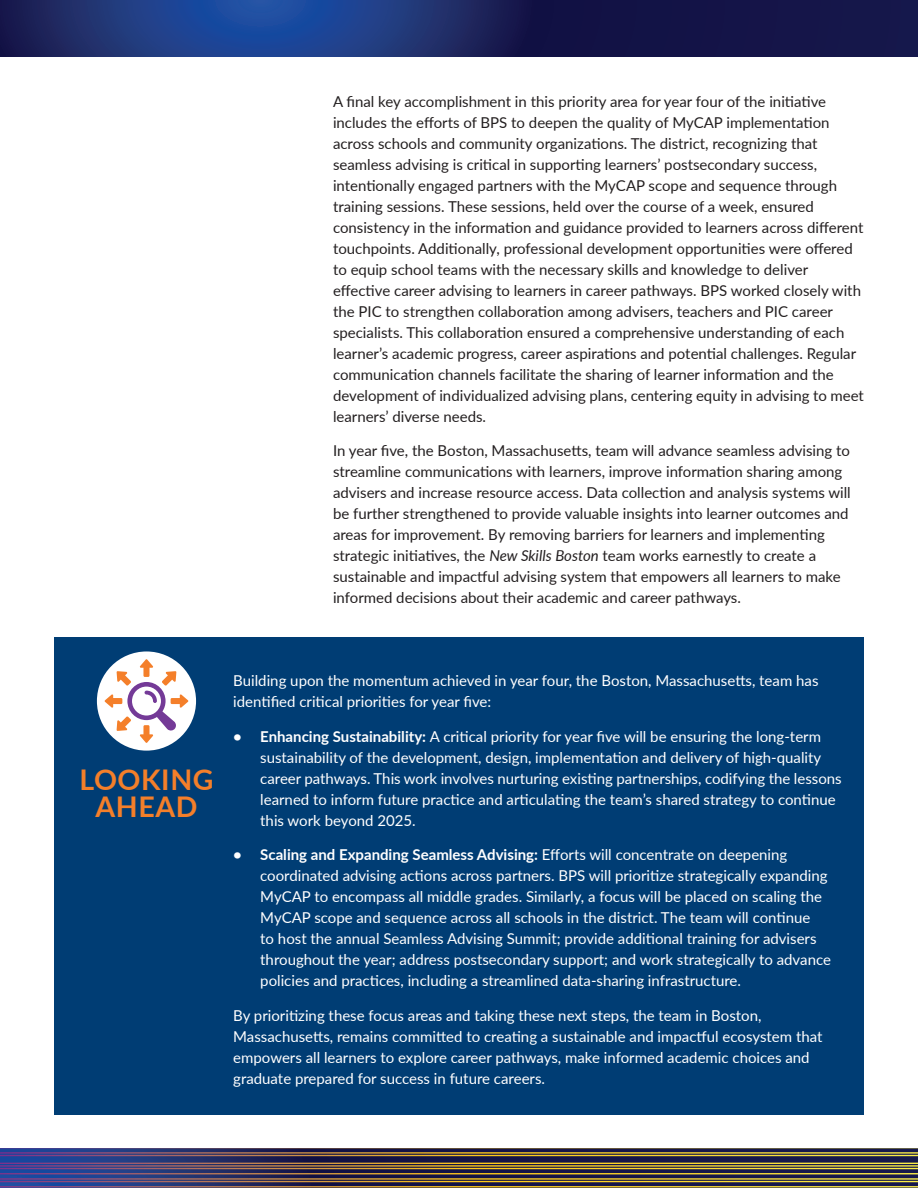
<style>
.page{position:relative;width:918px;height:1188px;background:#fff}
.page>*{position:absolute;margin:0;border:0;box-sizing:border-box;transform-origin:0 0}
.Body{font:700 28.5px/27px "Lato";letter-spacing:.02em;color:#f47f2a;text-align:center}
.Body-2{font:15px/21px "Lato";color:#231f20}
.Body-3{font:15px/21px "Lato";color:#fff}
.s1{font-style:italic}
.s2{font-weight:700}
</style>
<div class="page">
<svg style="left:0;top:0;width:918px;height:56px;background:#192764"></svg>
<svg style="left:0;top:1187px;width:918px;height:1px"></svg>
<svg style="left:0;top:1148px;width:918px;height:39px;background:#554b51"></svg>
<div style="left:54px;top:637px;width:810px;height:478px;background:#003d74"></div>
<div style="left:97px;top:651px;width:99px;height:100px;background:#fff;border-radius:50%"></div>
<svg style="left:105px;top:659px;width:83px;height:84px"></svg>
<p class="Body-2" style="left:333px;top:90px;width:532px">A final key accomplishment in this priority area for year four of the initiative includes the efforts of BPS to deepen the quality of MyCAP implementation across schools and community organizations. The district, recognizing that seamless advising is critical in supporting learners’ postsecondary success, intentionally engaged partners with the MyCAP scope and sequence through training sessions. These sessions, held over the course of a week, ensured consistency in the information and guidance provided to learners across different touchpoints. Additionally, professional development opportunities were offered to equip school teams with the necessary skills and knowledge to deliver effective career advising to learners in career pathways. BPS worked closely with the PIC to strengthen collaboration among advisers, teachers and PIC career specialists. This collaboration ensured a comprehensive understanding of each learner’s academic progress, career aspirations and potential challenges. Regular communication channels facilitate the sharing of learner information and the development of individualized advising plans, centering equity in advising to meet learners’ diverse needs.</p>
<p class="Body-2" style="left:333px;top:439px;width:519px">In year five, the Boston, Massachusetts, team will advance seamless advising to streamline communications with learners, improve information sharing among advisers and increase resource access. Data collection and analysis systems will be further strengthened to provide valuable insights into learner outcomes and areas for improvement. By removing barriers for learners and implementing strategic initiatives, the <span class="s1">New Skills Boston</span> team works earnestly to create a sustainable and impactful advising system that empowers all learners to make informed decisions about their academic and career pathways.</p>
<p class="Body" style="left:79px;top:764px;width:136px">LOOKING<br>AHEAD</p>
<p class="Body-3" style="left:233px;top:670px;width:587px">Building upon the momentum achieved in year four, the Boston, Massachusetts, team has identified critical priorities for year five:</p>
<p class="Body-3" style="left:260px;top:725px;width:583px;text-indent:-27px"><span class="s2">• Enhancing Sustainability:</span> A critical priority for year five will be ensuring the long-term sustainability of the development, design, implementation and delivery of high-quality career pathways. This work involves nurturing existing partnerships, codifying the lessons learned to inform future practice and articulating the team’s shared strategy to continue this work beyond 2025.</p>
<p class="Body-3" style="left:260px;top:844px;width:572px;text-indent:-27px"><span class="s2">• Scaling and Expanding Seamless Advising:</span> Efforts will concentrate on deepening coordinated advising actions across partners. BPS will prioritize strategically expanding MyCAP to encompass all middle grades. Similarly, a focus will be placed on scaling the MyCAP scope and sequence across all schools in the district. The team will continue<br>to host the annual Seamless Advising Summit; provide additional training for advisers throughout the year; address postsecondary support; and work strategically to advance policies and practices, including a streamlined data-sharing infrastructure.</p>
<p class="Body-3" style="left:233px;top:1004px;width:591px">By prioritizing these focus areas and taking these next steps, the team in Boston, Massachusetts, remains committed to creating a sustainable and impactful ecosystem that empowers all learners to explore career pathways, make informed academic choices and graduate prepared for success in future careers.</p>
</div>
